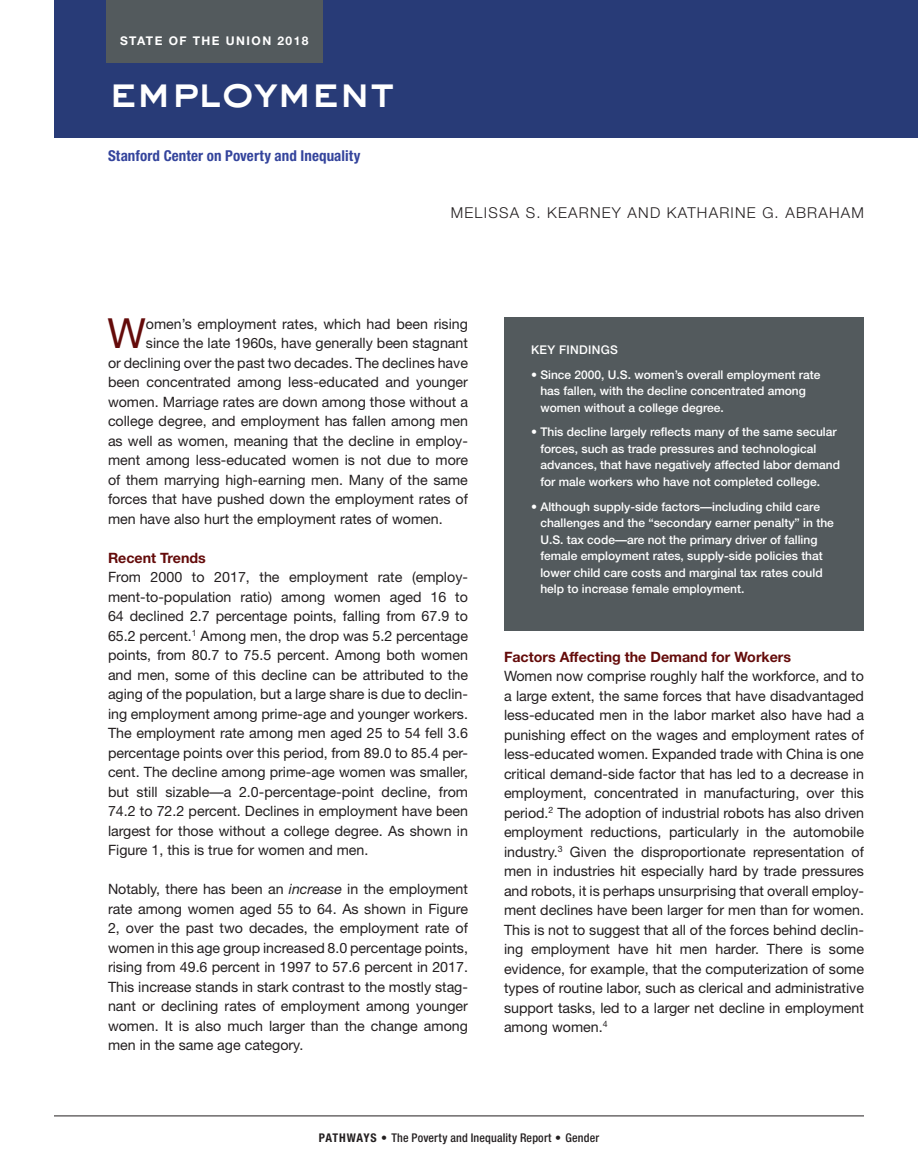
<style>
.page{position:relative;width:918px;height:1175px;background:#fff}
.page>*{position:absolute;margin:0;border:0;box-sizing:border-box;transform-origin:0 0}
.t1{font:43.5px "AT Sackers Heavy Gothic";letter-spacing:-.065em;color:#fff}
.init_cap_para{font:41.55px "Helvetica Neue";color:#640b0a}
.author{font:300 15px "Helvetica Neue";letter-spacing:.08em;color:#231f20}
.t2{font:700 condensed 15px "Helvetica Neue";letter-spacing:.005em;color:#34449c}
.Main_txt_no_space{font:14.25px/19.5px "Helvetica Neue";color:#231f20;text-align:justify}
.init_cap_para-2{font:14.25px "Helvetica Neue";color:#231f20}
.Main_txt_space{font:14.25px/19.5px "Helvetica Neue";color:#231f20;text-align:justify}
.text_sub{font:700 14.25px "Helvetica Neue";color:#640b0a}
.key_findings{font:500 12px/16.5px "Helvetica Neue";color:#fff}
.t3{font:500 condensed 12px "Helvetica Neue";letter-spacing:.015em;color:#231f20}
.t4{font:700 12px "Helvetica Neue";letter-spacing:.12em;color:#fff}
.key_findings-2{font:500 12px "Helvetica Neue";letter-spacing:.025em;color:#fff}
.s1{font-style:italic}
.s2{font-weight:700}
</style>
<div class="page">
<div style="left:54px;top:0;width:864px;height:137px;background:#283b77"></div>
<hr style="left:54px;top:1115px;width:810px;height:1px;background:#231f20">
<div style="left:106px;top:0;width:216px;height:63px;background:#535a5d"></div>
<div style="left:504px;top:317px;width:360px;height:314px;background:#535a5d"></div>
<p class="t4" style="left:120px;top:34px;width:190px">STATE OF THE UNION 2018</p>
<p class="t1" style="left:108px;top:62px;width:289px">employment</p>
<p class="t2" style="left:108px;top:146px;width:254px">Stanford Center on Poverty and Inequality</p>
<p class="author" style="left:451px;top:203px;width:415px">MELISSA S. KEARNEY AND KATHARINE G. ABRAHAM</p>
<p class="init_cap_para" style="left:108px;top:308px;width:40px">W</p>
<p class="init_cap_para-2" style="left:146px;top:315px;width:324px">omen’s employment rates, which had been rising</p>
<p class="init_cap_para-2" style="left:146px;top:334px;width:324px">since the late 1960s, have generally been stagnant</p>
<p class="init_cap_para-2" style="left:108px;top:354px;width:362px">or declining over the past two decades. The declines have</p>
<p class="init_cap_para-2" style="left:108px;top:373px;width:361px">been concentrated among less-educated and younger</p>
<p class="init_cap_para-2" style="left:108px;top:393px;width:362px">women. Marriage rates are down among those without a</p>
<p class="init_cap_para-2" style="left:108px;top:412px;width:362px">college degree, and employment has fallen among men</p>
<p class="init_cap_para-2" style="left:108px;top:432px;width:362px">as well as women, meaning that the decline in employ-</p>
<p class="init_cap_para-2" style="left:108px;top:451px;width:362px">ment among less-educated women is not due to more</p>
<p class="init_cap_para-2" style="left:108px;top:471px;width:361px">of them marrying high-earning men. Many of the same</p>
<p class="init_cap_para-2" style="left:108px;top:490px;width:361px">forces that have pushed down the employment rates of</p>
<p class="init_cap_para-2" style="left:108px;top:510px;width:336px">men have also hurt the employment rates of women.</p>
<p class="text_sub" style="left:108px;top:549px;width:99px">Recent Trends</p>
<p class="Main_txt_no_space" style="left:108px;top:567px;width:362px">From 2000 to 2017, the employment rate (employ&shy;ment-to-population ratio) among women aged 16 to 64 declined 2.7 percentage points, falling from 67.9 to 65.2 percent.<sup>1</sup> Among men, the drop was 5.2 percentage points, from 80.7 to 75.5 percent. Among both women and men, some of this decline can be attributed to the aging of the population, but a large share is due to declin&shy;ing employment among prime-age and younger workers.<br>The employment rate among men aged 25 to 54 fell 3.6 percentage points over this period, from 89.0 to 85.4 per&shy;cent. The decline among prime-age women was smaller, but still sizable—a 2.0-percentage-point decline, from 74.2 to 72.2 percent. Declines in employment have been largest for those without a college degree. As shown in Figure 1, this is true for women and men.</p>
<p class="Main_txt_space" style="left:108px;top:879px;width:362px">Notably, there has been an <span class="s1">increase</span> in the employment rate among women aged 55 to 64. As shown in Figure 2, over the past two decades, the employment rate of women in this age group increased 8.0 percentage points, rising from 49.6 percent in 1997 to 57.6 percent in 2017.<br>This increase stands in stark contrast to the mostly stag&shy;nant or declining rates of employment among younger women. It is also much larger than the change among men in the same age category.</p>
<p class="key_findings-2" style="left:531px;top:342px;width:88px">KEY FINDINGS</p>
<p class="key_findings" style="left:540px;top:366px;width:282px;text-indent:-9px">• Since 2000, U.S. women’s overall employment rate has fallen, with the decline concentrated among women without a college degree.</p>
<p class="key_findings" style="left:540px;top:423px;width:301px;text-indent:-9px">• This decline largely reflects many of the same secular forces, such as trade pressures and technological advances, that have negatively affected labor demand for male workers who have not completed college.</p>
<p class="key_findings" style="left:540px;top:498px;width:295px;text-indent:-9px">• Although supply-side factors—including child care challenges and the “secondary earner penalty” in the U.S. tax code—are not the primary driver of falling female employment rates, supply-side policies that lower child care costs and marginal tax rates could help to increase female employment.</p>
<p class="text_sub" style="left:504px;top:647px;width:289px">Factors Affecting the Demand for Workers</p>
<p class="Main_txt_no_space" style="left:504px;top:666px;width:362px">Women now comprise roughly half the workforce, and to a large extent, the same forces that have disadvantaged less-educated men in the labor market also have had a punishing effect on the wages and employment rates of less-educated women. Expanded trade with China is one critical demand-side factor that has led to a decrease in employment, concentrated in manufacturing, over this period.<sup>2</sup> The adoption of industrial robots has also driven employment reductions, particularly in the automobile industry.<sup>3</sup> Given the disproportionate representation of men in industries hit especially hard by trade pressures and robots, it is perhaps unsurprising that overall employ&shy;ment declines have been larger for men than for women.<br>This is not to suggest that all of the forces behind declin&shy;ing employment have hit men harder. There is some evidence, for example, that the computerization of some types of routine labor, such as clerical and administrative support tasks, led to a larger net decline in employment among women.<sup>4</sup></p>
<p class="t3" style="left:319px;top:1130px;width:282px"><span class="s2">PATHWAYS •</span> The Poverty and Inequality Report <span class="s2">•</span> Gender</p>
</div>
